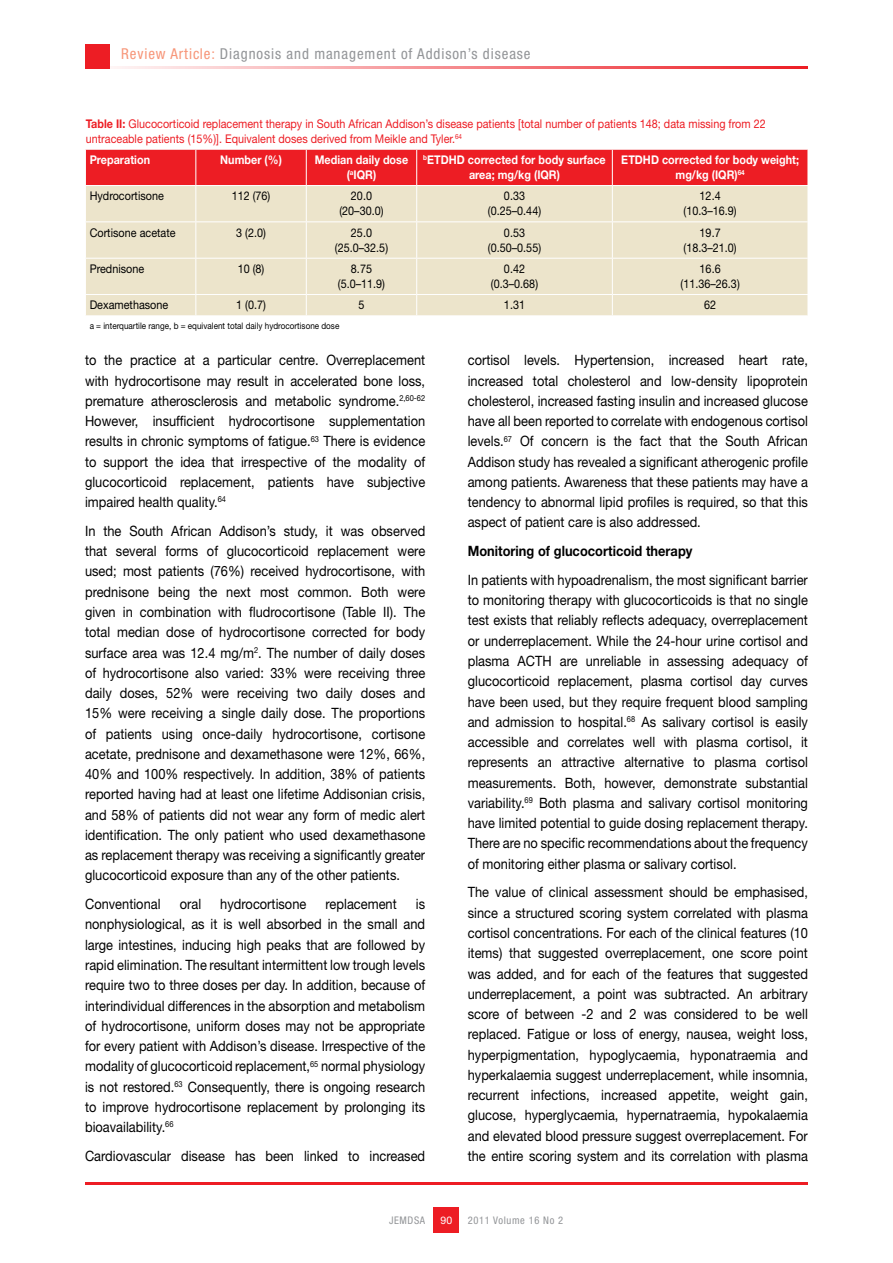
<style>
.page{position:relative;width:893px;height:1263px;background:#fff}
.page>*{position:absolute;margin:0;border:0;box-sizing:border-box;transform-origin:0 0}
.t1{font:condensed 15px "Helvetica Neue LT Std";letter-spacing:.06em;color:#939598}
.t2{font:14.25px/20.2px "Helvetica Neue LT Std";color:#000;text-align:justify;scale:.9 1}
.t3{font:700 14.25px "Helvetica Neue LT Std";color:#000;scale:.9 1}
.t4{font:12px/15px "Helvetica Neue LT Std";color:#000;text-align:center;scale:.9 1}
.t5{font:12px/15px "Helvetica Neue LT Std";color:#ed1d24;scale:.9 1}
.t6{font:700 12px/15px "Helvetica Neue LT Std";color:#fff;text-align:center;scale:.9 1}
.t7{font:condensed 10.5px "Helvetica Neue LT Std";letter-spacing:.06em;color:#939598}
.t8{font:10.5px "Helvetica Neue LT Std";color:#fff}
.t9{font:9px "Helvetica Neue LT Std";color:#000;scale:.9 1}
.s1{color:#f79679}
.s2{font-weight:700}
</style>
<div class="page">
<hr style="left:85px;top:66px;width:723px;height:2px;background:#ed1d24">
<div style="left:85px;top:44px;width:24px;height:24px;background:#ed1d24"></div>
<div style="left:434px;top:1208px;width:25px;height:25px;background:#ed1d24"></div>
<hr style="left:85px;top:1182px;width:723px;height:2px;background:#ed1d24">
<div style="left:86px;top:186px;width:722px;height:129px;background:#ece4cb"></div>
<div style="left:86px;top:150px;width:722px;height:35px;background:#ed1d24"></div>
<hr style="left:195px;top:150px;width:1px;height:35px;background:#fff">
<hr style="left:306px;top:150px;width:1px;height:35px;background:#fff">
<hr style="left:416px;top:150px;width:1px;height:35px;background:#fff">
<hr style="left:612px;top:150px;width:1px;height:35px;background:#fff">
<hr style="left:195px;top:186px;width:1px;height:35px;background:#fff">
<hr style="left:306px;top:186px;width:1px;height:35px;background:#fff">
<hr style="left:416px;top:186px;width:1px;height:35px;background:#fff">
<hr style="left:612px;top:186px;width:1px;height:35px;background:#fff">
<hr style="left:85px;top:221px;width:111px;height:1px;background:#fff">
<hr style="left:196px;top:221px;width:110px;height:1px;background:#fff">
<hr style="left:195px;top:222px;width:1px;height:36px;background:#fff">
<hr style="left:306px;top:221px;width:111px;height:1px;background:#fff">
<hr style="left:306px;top:222px;width:1px;height:36px;background:#fff">
<hr style="left:417px;top:221px;width:195px;height:1px;background:#fff">
<hr style="left:416px;top:222px;width:1px;height:36px;background:#fff">
<hr style="left:612px;top:221px;width:196px;height:1px;background:#fff">
<hr style="left:612px;top:222px;width:1px;height:36px;background:#fff">
<hr style="left:85px;top:258px;width:111px;height:1px;background:#fff">
<hr style="left:196px;top:258px;width:110px;height:1px;background:#fff">
<hr style="left:195px;top:259px;width:1px;height:35px;background:#fff">
<hr style="left:306px;top:258px;width:111px;height:1px;background:#fff">
<hr style="left:306px;top:259px;width:1px;height:35px;background:#fff">
<hr style="left:417px;top:258px;width:195px;height:1px;background:#fff">
<hr style="left:416px;top:259px;width:1px;height:35px;background:#fff">
<hr style="left:612px;top:258px;width:196px;height:1px;background:#fff">
<hr style="left:612px;top:259px;width:1px;height:35px;background:#fff">
<hr style="left:85px;top:294px;width:111px;height:1px;background:#fff">
<hr style="left:196px;top:294px;width:110px;height:1px;background:#fff">
<svg style="left:195px;top:295px;width:1px;height:20px"></svg>
<hr style="left:306px;top:294px;width:111px;height:1px;background:#fff">
<svg style="left:306px;top:295px;width:1px;height:20px"></svg>
<hr style="left:417px;top:294px;width:195px;height:1px;background:#fff">
<svg style="left:416px;top:295px;width:1px;height:20px"></svg>
<hr style="left:612px;top:294px;width:196px;height:1px;background:#fff">
<svg style="left:612px;top:295px;width:1px;height:20px"></svg>
<p class="t1" style="left:121px;top:45px;width:411px"><span class="s1">Review Article:</span> Diagnosis and management of Addison’s disease</p>
<p class="t5" style="left:86px;top:116px;width:757px"><span class="s2">Table II:</span> Glucocorticoid replacement therapy in South African Addison’s disease patients [total number of patients 148; data missing from 22 untraceable patients (15%)]. Equivalent doses derived from Meikle and Tyler.<sup>64</sup></p>
<p class="t6" style="left:90px;top:152px;width:69px">Preparation</p>
<p class="t6" style="left:220px;top:152px;width:70px">Number (%)</p>
<p class="t6" style="left:315px;top:152px;width:105px">Median daily dose (<sup>a</sup>IQR)</p>
<p class="t6" style="left:423px;top:152px;width:204px"><sup>b</sup>ETDHD corrected for body surface area; mg/kg (IQR)</p>
<p class="t6" style="left:621px;top:152px;width:199px">ETDHD corrected for body weight; mg/kg (IQR)<sup>64</sup></p>
<p class="t4" style="left:90px;top:189px;width:84px">Hydrocortisone</p>
<p class="t4" style="left:232px;top:189px;width:45px">112 (76)</p>
<p class="t4" style="left:339px;top:189px;width:51px">20.0 (20–30.0)</p>
<p class="t4" style="left:488px;top:189px;width:61px">0.33 (0.25–0.44)</p>
<p class="t4" style="left:683px;top:189px;width:61px">12.4 (10.3–16.9)</p>
<p class="t4" style="left:90px;top:225px;width:97px">Cortisone acetate</p>
<p class="t4" style="left:236px;top:225px;width:35px">3 (2.0)</p>
<p class="t4" style="left:335px;top:225px;width:61px">25.0 (25.0–32.5)</p>
<p class="t4" style="left:488px;top:225px;width:61px">0.53 (0.50–0.55)</p>
<p class="t4" style="left:683px;top:225px;width:61px">19.7 (18.3–21.0)</p>
<p class="t4" style="left:90px;top:261px;width:62px">Prednisone</p>
<p class="t4" style="left:238px;top:261px;width:31px">10 (8)</p>
<p class="t4" style="left:338px;top:261px;width:54px">8.75 (5.0–11.9)</p>
<p class="t4" style="left:491px;top:261px;width:54px">0.42 (0.3–0.68)</p>
<p class="t4" style="left:680px;top:261px;width:67px">16.6 (11.36–26.3)</p>
<p class="t4" style="left:90px;top:298px;width:89px">Dexamethasone</p>
<p class="t4" style="left:236px;top:298px;width:35px">1 (0.7)</p>
<p class="t4" style="left:358px;top:298px;width:8px">5</p>
<p class="t4" style="left:504px;top:298px;width:25px">1.31</p>
<p class="t4" style="left:704px;top:298px;width:15px">62</p>
<p class="t9" style="left:90px;top:320px;width:279px">a = interquartile range, b = equivalent total daily hydrocortisone dose</p>
<p class="t2" style="left:85px;top:350px;width:380px">to the practice at a particular centre. Overreplacement with hydrocortisone may result in accelerated bone loss, premature atherosclerosis and metabolic syndrome.<sup>2,60-62<br></sup>However, insufficient hydrocortisone supplementation results in chronic symptoms of fatigue.<sup>63</sup> There is evidence to support the idea that irrespective of the modality of glucocorticoid replacement, patients have subjective impaired health quality.<sup>64</sup></p>
<p class="t2" style="left:85px;top:520px;width:380px">In the South African Addison’s study, it was observed that several forms of glucocorticoid replacement were used; most patients (76%) received hydrocortisone, with prednisone being the next most common. Both were given in combination with fludrocortisone (Table II). The total median dose of hydrocortisone corrected for body surface area was 12.4 mg/m<sup>2</sup>. The number of daily doses of hydrocortisone also varied: 33% were receiving three daily doses, 52% were receiving two daily doses and 15% were receiving a single daily dose. The proportions of patients using once-daily hydrocortisone, cortisone acetate, prednisone and dexamethasone were 12%, 66%, 40% and 100% respectively. In addition, 38% of patients reported having had at least one lifetime Addisonian crisis, and 58% of patients did not wear any form of medic alert identification. The only patient who used dexamethasone as replacement therapy was receiving a significantly greater glucocorticoid exposure than any of the other patients.</p>
<p class="t2" style="left:85px;top:894px;width:85px">Conventional</p>
<p class="t2" style="left:180px;top:894px;width:25px">oral</p>
<p class="t2" style="left:220px;top:894px;width:97px">hydrocortisone</p>
<p class="t2" style="left:326px;top:894px;width:81px">replacement</p>
<p class="t2" style="left:85px;top:894px;width:379px;text-indent:331px">is nonphysiological, as it is well absorbed in the small and large intestines, inducing high peaks that are followed by rapid elimination. The resultant intermittent low trough levels require two to three doses per day. In addition, because of interindividual differences in the absorption and metabolism of hydrocortisone, uniform doses may not be appropriate for every patient with Addison’s disease. Irrespective of the modality of glucocorticoid replacement,<sup>65</sup> normal physiology is not restored.<sup>63</sup> Consequently, there is ongoing research to improve hydrocortisone replacement by prolonging its bioavailability.<sup>66</sup></p>
<p class="t2" style="left:85px;top:1145px;width:379px">Cardiovascular disease has been linked to increased</p>
<p class="t2" style="left:468px;top:350px;width:380px">cortisol levels. Hypertension, increased heart rate, increased total cholesterol and low-density lipoprotein cholesterol, increased fasting insulin and increased glucose have all been reported to correlate with endogenous cortisol levels.<sup>67</sup> Of concern is the fact that the South African Addison study has revealed a significant atherogenic profile among patients. Awareness that these patients may have a tendency to abnormal lipid profiles is required, so that this aspect of patient care is also addressed.</p>
<p class="t3" style="left:468px;top:542px;width:251px">Monitoring of glucocorticoid therapy</p>
<p class="t2" style="left:468px;top:569px;width:379px">In patients with hypoadrenalism, the most significant barrier to monitoring therapy with glucocorticoids is that no single test exists that reliably reflects adequacy, overreplacement or underreplacement. While the 24-hour urine cortisol and plasma ACTH are unreliable in assessing adequacy of glucocorticoid replacement, plasma cortisol day curves have been used, but they require frequent blood sampling and admission to hospital.<sup>68</sup> As salivary cortisol is easily accessible and correlates well with plasma cortisol, it represents an attractive alternative to plasma cortisol measurements. Both, however, demonstrate substantial variability.<sup>69</sup> Both plasma and salivary cortisol monitoring have limited potential to guide dosing replacement therapy.<br>There are no specific recommendations about the frequency of monitoring either plasma or salivary cortisol.</p>
<p class="t2" style="left:468px;top:882px;width:379px">The value of clinical assessment should be emphasised, since a structured scoring system correlated with plasma cortisol concentrations. For each of the clinical features (10 items) that suggested overreplacement, one score point was added, and for each of the features that suggested underreplacement, a point was subtracted. An arbitrary score of between -2 and 2 was considered to be well replaced. Fatigue or loss of energy, nausea, weight loss, hyperpigmentation, hypoglycaemia, hyponatraemia and hyperkalaemia suggest underreplacement, while insomnia, recurrent infections, increased appetite, weight gain, glucose, hyperglycaemia, hypernatraemia, hypokalaemia and elevated blood pressure suggest overreplacement. For the entire scoring system and its correlation with plasma</p>
<p class="t7" style="left:389px;top:1214px;width:38px">JEMDSA</p>
<p class="t8" style="left:441px;top:1214px;width:13px">90</p>
<p class="t7" style="left:468px;top:1214px;width:97px">2011 Volume 16 No 2</p>
</div>
